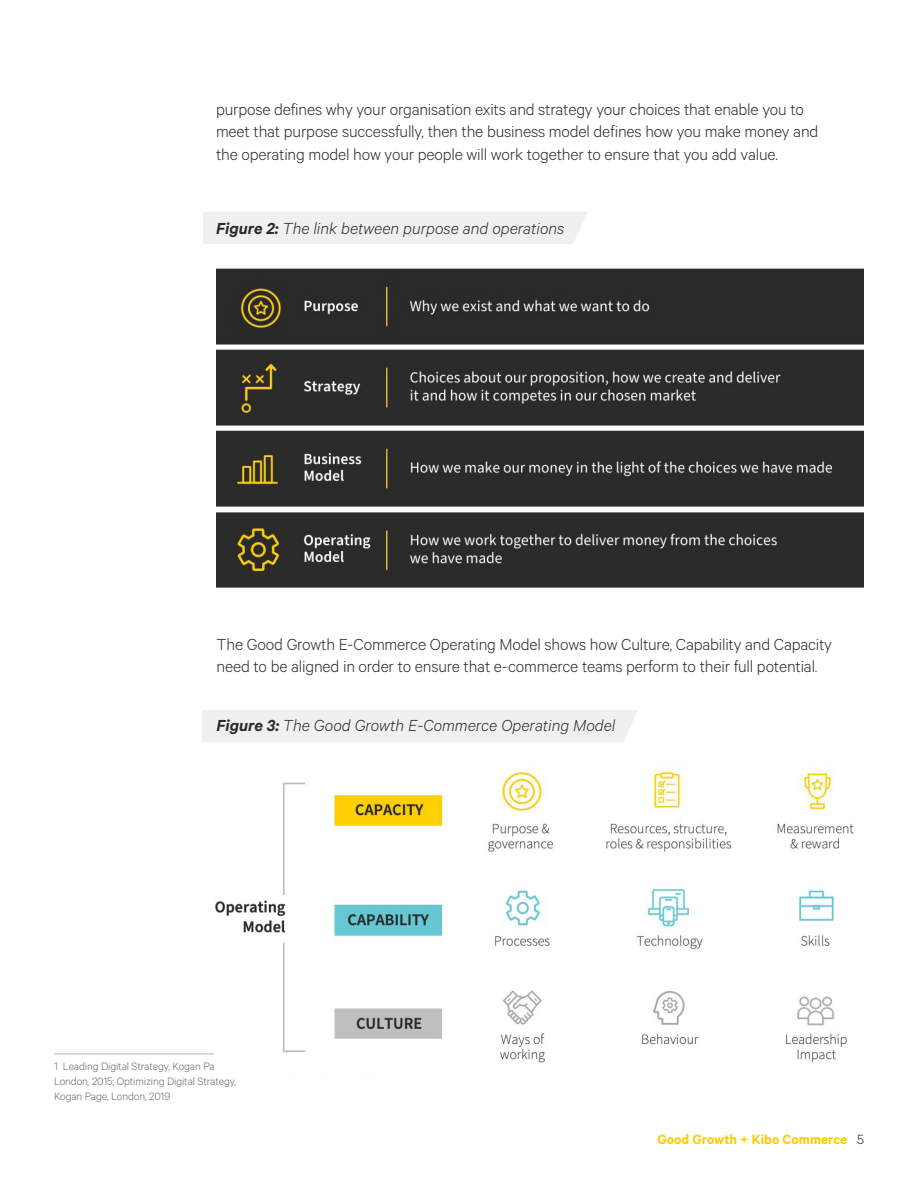
<style>
.page{position:relative;width:918px;height:1188px;background:#fff}
.page>*{position:absolute;margin:0;border:0;box-sizing:border-box;transform-origin:0 0}
.t1{font:300 18px/22.5px "Calibre";letter-spacing:-.01em;color:#2b2b2b}
.t2{font:italic 300 18px "Calibre";color:#2b2b2b}
.t3{font:600 15px "Calibre";color:#ffc900}
.t4{font:300 12px/15px "Calibre";letter-spacing:-.01em;color:#666969}
.s1{font-weight:600}
.s2{font-weight:300;color:#2b2b2b}
</style>
<div class="page">
<hr style="left:54px;top:1054px;width:187px;height:1px;background:#b3b4b4">
<img style="left:216px;top:268px;width:648px;height:320px">
<img style="left:215px;top:767px;width:639px;height:296px">
<div style="left:203px;top:212px;width:384px;height:32px;background:#f0f0f0"></div>
<div style="left:202px;top:710px;width:436px;height:32px;background:#f0f0f0"></div>
<p class="t1" style="left:216px;top:97px;width:604px">purpose defines why your organisation exits and strategy your choices that enable you to meet that purpose successfully, then the business model defines how you make money and the operating model how your people will work together to ensure that you add value.</p>
<p class="t2" style="left:216px;top:218px;width:350px"><span class="s1">Figure 2:</span> The link between purpose and operations</p>
<p class="t1" style="left:217px;top:632px;width:617px">The Good Growth E-Commerce Operating Model shows how Culture, Capability and Capacity need to be aligned in order to ensure that e-commerce teams perform to their full potential.</p>
<p class="t2" style="left:217px;top:715px;width:400px"><span class="s1">Figure 3:</span> The Good Growth E-Commerce Operating Model</p>
<p class="t4" style="left:54px;top:1059px;width:184px">1 Leading Digital Strategy, Kogan Page,<br>London, 2015; Optimizing Digital Strategy,<br>Kogan Page, London, 2019</p>
<p class="t3" style="left:657px;top:1130px;width:208px">Good Growth + Kibo Commerce <span class="s2">5</span></p>
</div>
